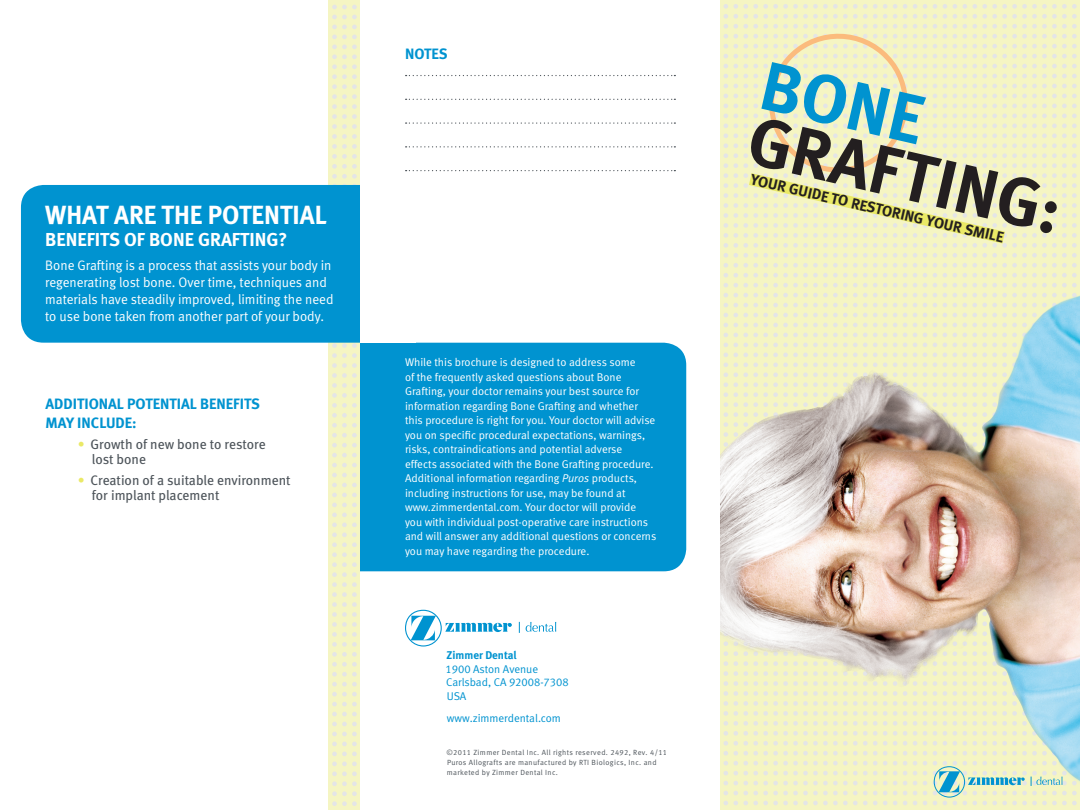
<style>
.page{position:relative;width:1080px;height:810px;background:#fff}
.page>*{position:absolute;margin:0;border:0;box-sizing:border-box;transform-origin:0 0}
.t1{font:68.75px/56.2px "Meta Bold LF";color:#231f20}
.t2{font:26.25px "Meta Bold LF";color:#fff}
.t3{font:18.75px "Meta Bold LF";color:#fff}
.t4{font:15px "Meta Bold LF";color:#0093d0}
.t5{font:15px "Meta Bold LF";color:#231f20}
.t6{font:13.75px/17px "Meta Normal LF";color:#fff}
.t7{font:13.75px "Meta Book LF";color:#4d545a}
.t8{font:11.25px/14.5px "Meta Normal LF";color:#fff}
.t9{font:11.25px "Meta Normal LF";color:#0093d0}
.t10{font:11.25px "Meta Bold LF";color:#0093d0}
.t11{font:7.5px/10px "Meta Normal LF";letter-spacing:.05em;color:#4d545a}
.s1{color:#eae966}
.s2{font-style:italic}
.s3{color:#0093d0}
</style>
<div class="page">
<div style="left:333px;top:343px;width:353px;height:228px;background:#0093d0;border-radius:22px"></div>
<div style="left:328px;top:439px;width:32px;height:144px;background:#f5f5c3"></div>
<div style="left:720px;top:0;width:360px;height:810px;background:#f5f5c3"></div>
<svg style="left:1005px;top:4px;width:72px;height:34px"></svg>
<svg style="left:1005px;top:44px;width:72px;height:4px"></svg>
<svg style="left:1005px;top:54px;width:72px;height:4px"></svg>
<svg style="left:1005px;top:64px;width:72px;height:4px"></svg>
<svg style="left:1005px;top:74px;width:72px;height:4px"></svg>
<svg style="left:1005px;top:84px;width:72px;height:4px"></svg>
<svg style="left:1005px;top:94px;width:72px;height:4px"></svg>
<svg style="left:1005px;top:104px;width:72px;height:4px"></svg>
<svg style="left:1005px;top:114px;width:72px;height:4px"></svg>
<svg style="left:1005px;top:124px;width:72px;height:20px"></svg>
<svg style="left:724px;top:801px;width:163px;height:4px"></svg>
<svg style="left:893px;top:801px;width:4px;height:4px"></svg>
<svg style="left:903px;top:801px;width:4px;height:4px"></svg>
<svg style="left:913px;top:801px;width:4px;height:4px"></svg>
<svg style="left:923px;top:801px;width:4px;height:4px"></svg>
<svg style="left:933px;top:801px;width:4px;height:4px"></svg>
<svg style="left:943px;top:801px;width:4px;height:4px"></svg>
<svg style="left:953px;top:801px;width:4px;height:4px"></svg>
<svg style="left:963px;top:801px;width:114px;height:4px"></svg>
<div style="left:329px;top:0;width:31px;height:810px;background:#f5f5c3"></div>
<svg style="left:332px;top:5px;width:25px;height:4px"></svg>
<svg style="left:332px;top:15px;width:25px;height:4px"></svg>
<svg style="left:332px;top:25px;width:25px;height:4px"></svg>
<svg style="left:332px;top:35px;width:25px;height:4px"></svg>
<svg style="left:332px;top:45px;width:25px;height:140px"></svg>
<svg style="left:332px;top:343px;width:25px;height:104px"></svg>
<svg style="left:332px;top:453px;width:25px;height:4px"></svg>
<svg style="left:332px;top:463px;width:25px;height:4px"></svg>
<svg style="left:332px;top:473px;width:25px;height:4px"></svg>
<svg style="left:332px;top:483px;width:25px;height:4px"></svg>
<svg style="left:332px;top:493px;width:25px;height:4px"></svg>
<svg style="left:332px;top:503px;width:25px;height:4px"></svg>
<svg style="left:332px;top:513px;width:25px;height:4px"></svg>
<svg style="left:332px;top:523px;width:25px;height:4px"></svg>
<svg style="left:332px;top:533px;width:25px;height:153px"></svg>
<svg style="left:332px;top:692px;width:25px;height:4px"></svg>
<svg style="left:332px;top:702px;width:25px;height:4px"></svg>
<svg style="left:332px;top:712px;width:25px;height:4px"></svg>
<svg style="left:332px;top:722px;width:25px;height:4px"></svg>
<svg style="left:332px;top:732px;width:25px;height:4px"></svg>
<svg style="left:332px;top:742px;width:25px;height:4px"></svg>
<svg style="left:332px;top:752px;width:25px;height:4px"></svg>
<svg style="left:332px;top:762px;width:25px;height:4px"></svg>
<svg style="left:332px;top:772px;width:25px;height:34px"></svg>
<div style="left:21px;top:185px;width:393px;height:158px;background:#0093d0;border-radius:22px"></div>
<svg style="left:724px;top:4px;width:281px;height:140px"></svg>
<div style="left:405px;top:610px;width:37px;height:37px;border:1px solid #0093d0;border-radius:50%"></div>
<svg style="left:411px;top:616px;width:25px;height:24px"></svg>
<svg style="left:445px;top:623px;width:67px;height:9px"></svg>
<svg style="left:526px;top:622px;width:30px;height:10px"></svg>
<div style="left:360px;top:0;width:56px;height:343px;background:#fff"></div>
<svg style="left:406px;top:75px;width:269px;height:1px"></svg>
<svg style="left:406px;top:99px;width:269px;height:1px"></svg>
<svg style="left:406px;top:122px;width:269px;height:2px"></svg>
<svg style="left:406px;top:146px;width:269px;height:1px"></svg>
<svg style="left:406px;top:170px;width:269px;height:1px"></svg>
<img style="left:720px;top:144px;width:360px;height:654px">
<p class="t2" style="left:45px;top:199px;width:283px">WHAT ARE THE POTENTIAL</p>
<p class="t3" style="left:45px;top:228px;width:244px">BENEFITS OF BONE GRAFTING?</p>
<p class="t6" style="left:45px;top:256px;width:290px">Bone Grafting is a process that assists your body in regenerating lost bone. Over time, techniques and materials have steadily improved, limiting the need</p>
<p class="t6" style="left:45px;top:307px;width:280px">to use bone taken from another part of your body.</p>
<p class="t4" style="left:45px;top:395px;width:216px">ADDITIONAL POTENTIAL BENEFITS</p>
<p class="t4" style="left:45px;top:414px;width:93px">MAY INCLUDE:</p>
<p class="t7" style="left:78px;top:436px;width:189px"><span class="s1">•</span> Growth of new bone to restore</p>
<p class="t7" style="left:92px;top:452px;width:56px">lost bone</p>
<p class="t7" style="left:78px;top:472px;width:214px"><span class="s1">•</span> Creation of a suitable environment</p>
<p class="t7" style="left:92px;top:488px;width:129px">for implant placement</p>
<p class="t4" style="left:405px;top:45px;width:44px">NOTES</p>
<p class="t8" style="left:405px;top:355px;width:252px">While this brochure is designed to address some<br>of the frequently asked questions about Bone Grafting, your doctor remains your best source for information regarding Bone Grafting and whether this procedure is right for you. Your doctor will advise you on specific procedural expectations, warnings, risks, contraindications and potential adverse effects associated with the Bone Grafting procedure.<br>Additional information regarding <span class="s2">Puros</span> products, including instructions for use, may be found at</p>
<p class="t8" style="left:405px;top:500px;width:233px">www.zimmerdental.com. Your doctor will provide</p>
<p class="t8" style="left:405px;top:515px;width:253px">you with individual post-operative care instructions and will answer any additional questions or concerns you may have regarding the procedure.</p>
<p class="t10" style="left:447px;top:648px;width:71px">Zimmer Dental</p>
<p class="t9" style="left:446px;top:662px;width:94px">1900 Aston Avenue</p>
<p class="t9" style="left:446px;top:676px;width:124px">Carlsbad, CA 92008-7308</p>
<p class="t9" style="left:447px;top:689px;width:21px">USA</p>
<p class="t9" style="left:447px;top:711px;width:116px">www.zimmerdental.com</p>
<p class="t11" style="left:446px;top:748px;width:222px">©2011 Zimmer Dental Inc. All rights reserved. 2492, Rev. 4/11</p>
<p class="t11" style="left:447px;top:758px;width:211px">Puros Allografts are manufactured by RTI Biologics, Inc. and marketed by Zimmer Dental Inc.</p>
<p class="t1" style="left:769px;top:56px;width:321px;rotate:13deg"><span class="s3">BONE<br></span>GRAFTING:</p>
<p class="t5" style="left:753px;top:171px;width:261px;rotate:13deg">YOUR GUIDE TO RESTORING YOUR SMILE</p>
</div>
